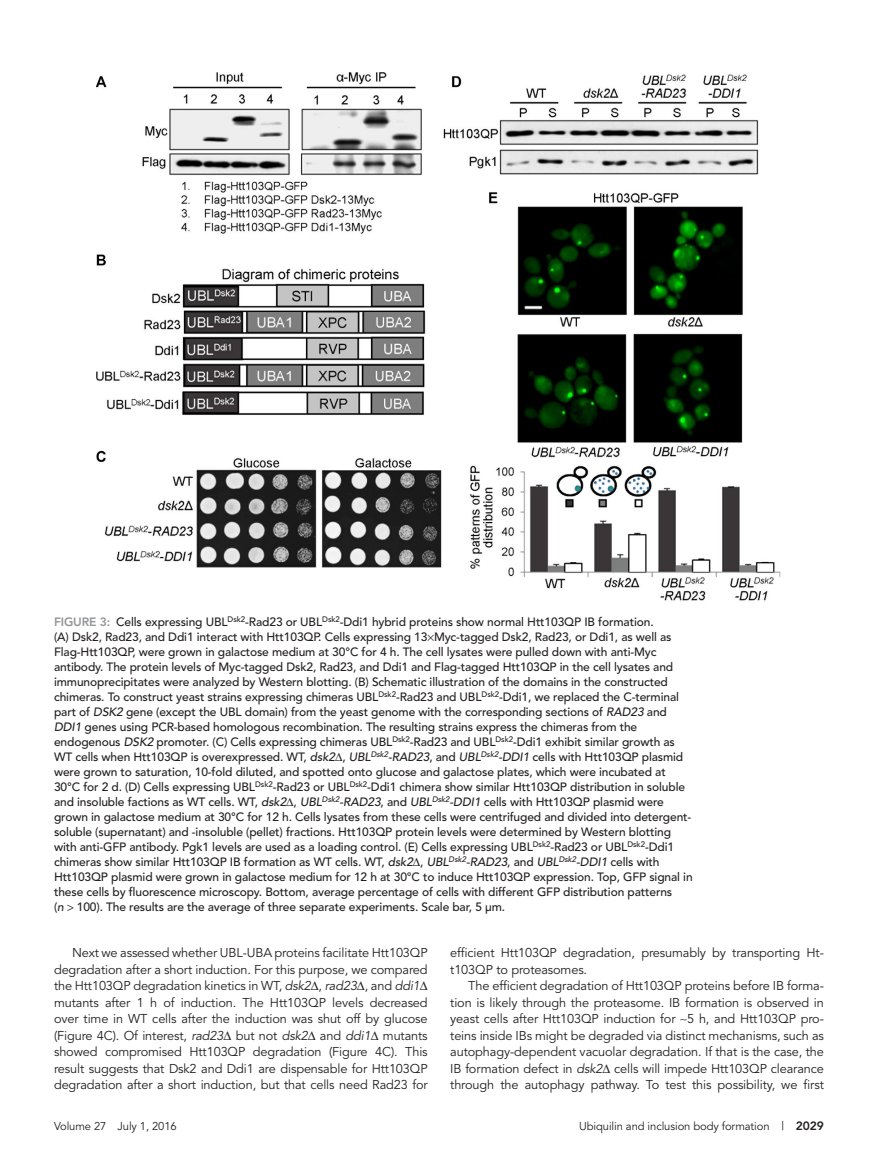
<style>
.page{position:relative;width:878px;height:1175px;background:#fff}
.page>*{position:absolute;margin:0;border:0;box-sizing:border-box;transform-origin:0 0}
.Para{font:12.75px/16.5px "Avenir";letter-spacing:-.01em;color:#231f20}
.FigCaption_35_5p{font:500 12px/15px "Avenir";letter-spacing:-.01em;color:#231f20}
.t1{font:11.25px "Avenir";letter-spacing:-.01em;color:#231f20}
.s1{font-weight:800;color:#939598}
.s2{font-style:italic}
.s3{font-size:12px}
.s4{font-weight:800;font-size:12px}
</style>
<div class="page">
<img style="left:97px;top:72px;width:684px;height:529px">
<p class="FigCaption_35_5p" style="left:54px;top:614px;width:640px"><span class="s1">FIGURE 3:</span> Cells expressing UBL<sup>Dsk2</sup>-Rad23 or UBL<sup>Dsk2</sup>-Ddi1 hybrid proteins show normal Htt103QP IB formation.<br>(A) Dsk2, Rad23, and Ddi1 interact with Htt103QP. Cells expressing 13 Myc-tagged Dsk2, Rad23, or Ddi1, as well as Flag-Htt103QP, were grown in galactose medium at 30°C for 4 h. The cell lysates were pulled down with anti-Myc antibody. The protein levels of Myc-tagged Dsk2, Rad23, and Ddi1 and Flag-tagged Htt103QP in the cell lysates and immunoprecipitates were analyzed by Western blotting. (B) Schematic illustration of the domains in the constructed chimeras. To construct yeast strains expressing chimeras UBL<sup>Dsk2</sup>-Rad23 and UBL<sup>Dsk2</sup>-Ddi1, we replaced the C-terminal part of <span class="s2">DSK2</span> gene (except the UBL domain) from the yeast genome with the corresponding sections of <span class="s2">RAD23</span> and <span class="s2">DDI1</span> genes using PCR-based homologous recombination. The resulting strains express the chimeras from the endogenous <span class="s2">DSK2</span> promoter. (C) Cells expressing chimeras UBL<sup>Dsk2</sup>-Rad23 and UBL<sup>Dsk2</sup>-Ddi1 exhibit similar growth as WT cells when Htt103QP is overexpressed. WT, <span class="s2">dsk2</span>∆, <span class="s2">UBL</span><sup>Dsk2</sup><span class="s2">-RAD23</span>, and <span class="s2">UBL</span><sup>Dsk2</sup><span class="s2">-DDI1</span> cells with Htt103QP plasmid were grown to saturation, 10-fold diluted, and spotted onto glucose and galactose plates, which were incubated at 30°C for 2 d. (D) Cells expressing UBL<sup>Dsk2</sup>-Rad23 or UBL<sup>Dsk2</sup>-Ddi1 chimera show similar Htt103QP distribution in soluble and insoluble factions as WT cells. WT, <span class="s2">dsk2</span>∆, <span class="s2">UBL</span><sup>Dsk2</sup><span class="s2">-RAD23</span>, and <span class="s2">UBL</span><sup>Dsk2</sup><span class="s2">-DDI1</span> cells with Htt103QP plasmid were grown in galactose medium at 30°C for 12 h. Cells lysates from these cells were centrifuged and divided into detergent&shy;soluble (supernatant) and -insoluble (pellet) fractions. Htt103QP protein levels were determined by Western blotting with anti-GFP antibody. Pgk1 levels are used as a loading control. (E) Cells expressing UBL<sup>Dsk2</sup>-Rad23 or UBL<sup>Dsk2</sup>-Ddi1 chimeras show similar Htt103QP IB formation as WT cells. WT, <span class="s2">dsk2</span>∆, <span class="s2">UBL</span><sup>Dsk2</sup><span class="s2">-RAD23</span>, and <span class="s2">UBL</span><sup>Dsk2</sup><span class="s2">-DDI1</span> cells with Htt103QP plasmid were grown in galactose medium for 12 h at 30°C to induce Htt103QP expression. Top, GFP signal in these cells by fluorescence microscopy. Bottom, average percentage of cells with different GFP distribution patterns<br>(<span class="s2">n</span> 100). The results are the average of three separate experiments. Scale bar, 5 μm.</p>
<p class="Para" style="left:54px;top:945px;width:375px;text-indent:18px">Next we assessed whether UBL-UBA proteins facilitate Htt103QP degradation after a short induction. For this purpose, we compared the Htt103QP degradation kinetics in WT, <span class="s2">dsk2</span> , <span class="s2">rad23</span> , and <span class="s2">ddi1 </span>mutants after 1 h of induction. The Htt103QP levels decreased over time in WT cells after the induction was shut off by glucose (Figure 4C). Of interest, <span class="s2">rad23</span> but not <span class="s2">dsk2</span> and <span class="s2">ddi1</span> mutants showed compromised Htt103QP degradation (Figure 4C). This result suggests that Dsk2 and Ddi1 are dispensable for Htt103QP degradation after a short induction, but that cells need Rad23 for</p>
<p class="Para" style="left:450px;top:945px;width:375px">efficient Htt103QP degradation, presumably by transporting Ht&shy;t103QP to proteasomes.</p>
<p class="Para" style="left:450px;top:978px;width:375px;text-align:justify;text-indent:18px">The efficient degradation of Htt103QP proteins before IB forma&shy;tion is likely through the proteasome. IB formation is observed in yeast cells after Htt103QP induction for ∼5 h, and Htt103QP pro&shy;teins inside IBs might be degraded via distinct mechanisms, such as autophagy-dependent vacuolar degradation. If that is the case, the IB formation defect in <span class="s2">dsk2</span> cells will impede Htt103QP clearance through the autophagy pathway. To test this possibility, we first</p>
<p class="t1" style="left:54px;top:1119px;width:124px">Volume 27 July 1, 2016</p>
<p class="t1" style="left:579px;top:1119px;width:246px">Ubiquilin and inclusion body formation <span class="s3">|</span> <span class="s4">2029</span></p>
</div>
